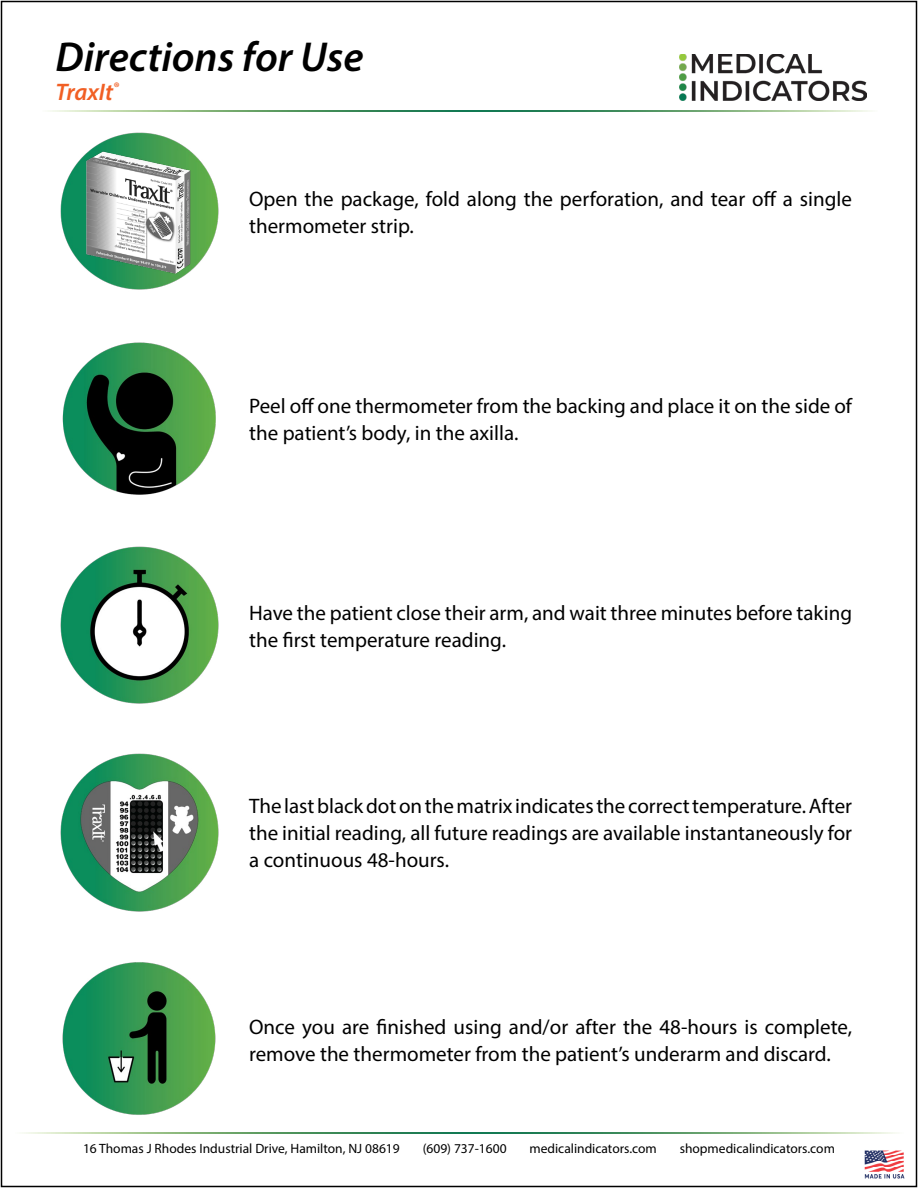
<style>
.page{position:relative;width:918px;height:1188px;background:#fff}
.page>*{position:absolute;margin:0;border:0;box-sizing:border-box;transform-origin:0 0}
.t1{font:italic 600 42px "Myriad Pro";color:#000}
.t2{font:italic 600 24px "Myriad Pro";color:#f15f24}
.t3{font:21px/27px "Myriad Pro";color:#000}
.t4{font:13.5px "Myriad Pro";color:#000}
</style>
<div class="page">
<img style="left:680px;top:54px;width:186px;height:46px">
<svg style="left:48px;top:110px;width:824px;height:2px"></svg>
<img style="left:62px;top:342px;width:154px;height:153px">
<img style="left:60px;top:546px;width:159px;height:158px">
<img style="left:62px;top:962px;width:154px;height:153px">
<img style="left:60px;top:753px;width:159px;height:159px">
<img style="left:864px;top:1150px;width:41px;height:29px">
<svg style="left:0;top:1132px;width:918px;height:2px"></svg>
<img style="left:60px;top:132px;width:159px;height:158px">
<img style="left:76px;top:151px;width:124px;height:124px">
<h1 class="t1" style="left:56px;top:31px;width:310px">Directions for Use</h1>
<p class="t2" style="left:56px;top:77px;width:65px">TraxIt<sup>®</sup></p>
<p class="t3" style="left:249px;top:185px;width:604px">Open the package, fold along the perforation, and tear off a single thermometer strip.</p>
<p class="t3" style="left:249px;top:392px;width:605px">Peel off one thermometer from the backing and place it on the side of the patient’s body, in the axilla.</p>
<p class="t3" style="left:249px;top:599px;width:604px">Have the patient close their arm, and wait three minutes before taking the first temperature reading.</p>
<p class="t3" style="left:249px;top:792px;width:605px;text-align:justify">The last black dot on the matrix indicates the correct temperature. After the initial reading, all future readings are available instantaneously for a continuous 48-hours.</p>
<p class="t3" style="left:249px;top:1013px;width:605px">Once you are finished using and/or after the 48-hours is complete, remove the thermometer from the patient’s underarm and discard.</p>
<p class="t4" style="left:83px;top:1140px;width:318px">16 Thomas J Rhodes Industrial Drive, Hamilton, NJ 08619</p>
<p class="t4" style="left:423px;top:1140px;width:85px">(609) 737-1600</p>
<p class="t4" style="left:530px;top:1140px;width:129px">medicalindicators.com</p>
<p class="t4" style="left:680px;top:1140px;width:157px">shopmedicalindicators.com</p>
</div>
